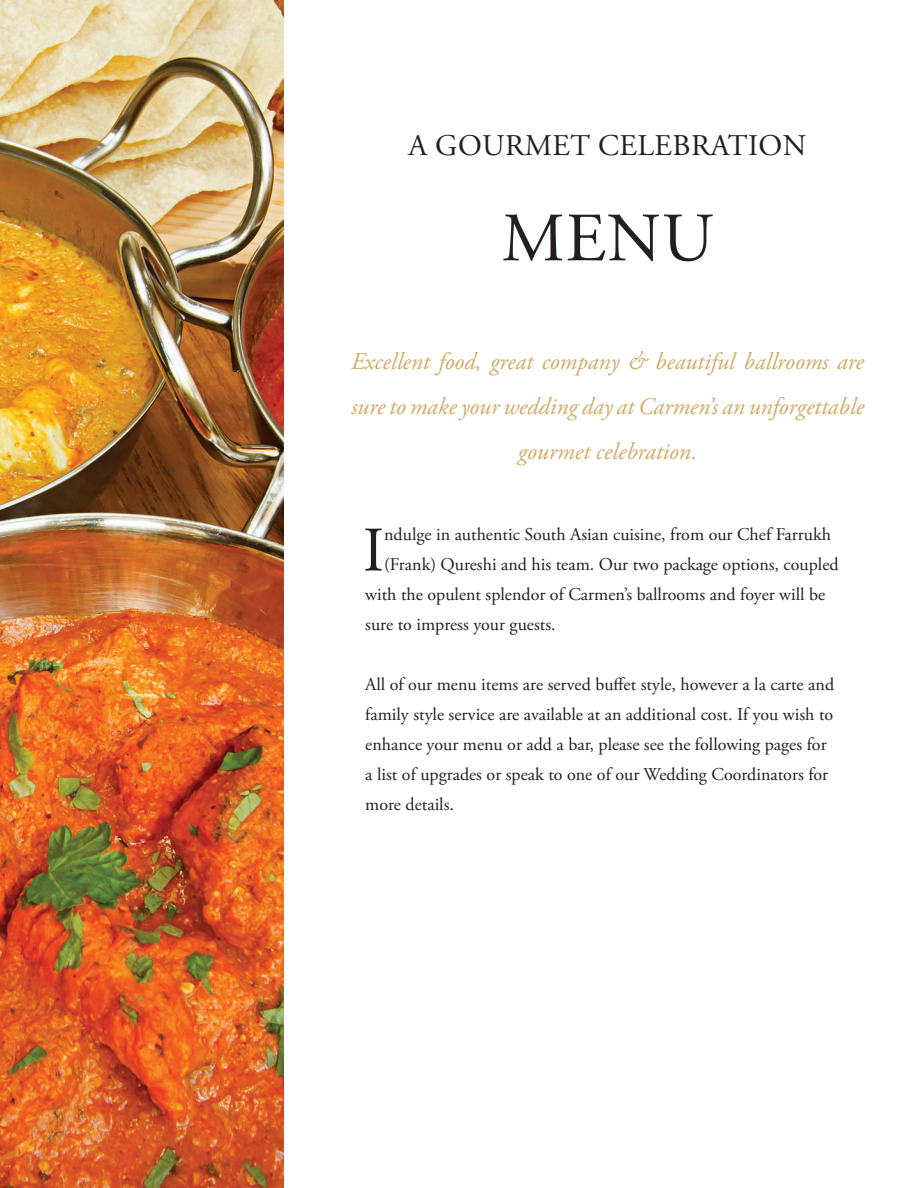
<style>
.page{position:relative;width:918px;height:1188px;background:#fff}
.page>*{position:absolute;margin:0;border:0;box-sizing:border-box;transform-origin:0 0}
.t1{font:69px "Adobe Garamond Pro";color:#231f20}
.t2{font:63.3px "Adobe Garamond Pro";color:#231f20}
.t3{font:30px "Adobe Garamond Pro";letter-spacing:.015em;color:#231f20}
.t4{font:italic 24px/45px "Adobe Garamond Pro";color:#d1ab67;text-align:center}
.t5{font:18px/30px "Adobe Garamond Pro";color:#231f20}
</style>
<div class="page">
<img style="left:0;top:0;width:284px;height:1188px">
<h3 class="t3" style="left:409px;top:128px;width:399px">A GOURMET CELEBRATION</h3>
<h1 class="t1" style="left:502px;top:197px;width:213px">MENU</h1>
<h3 class="t4" style="left:351px;top:340px;width:515px">Excellent food, great company &amp; beautiful ballrooms are sure to make your wedding day at Carmen’s an unforgettable gourmet celebration.</h3>
<h2 class="t2" style="left:363px;top:512px;width:23px">I</h2>
<p class="t5" style="left:384px;top:520px;width:448px">ndulge in authentic South Asian cuisine, from our Chef Farrukh</p>
<p class="t5" style="left:384px;top:550px;width:456px">(Frank) Qureshi and his team. Our two package options, coupled</p>
<p class="t5" style="left:365px;top:580px;width:462px">with the opulent splendor of Carmen’s ballrooms and foyer will be</p>
<p class="t5" style="left:365px;top:610px;width:192px">sure to impress your guests.</p>
<p class="t5" style="left:365px;top:670px;width:470px">All of our menu items are served buffet style, however a la carte and family style service are available at an additional cost. If you wish to enhance your menu or add a bar, please see the following pages for a list of upgrades or speak to one of our Wedding Coordinators for more details.</p>
</div>
